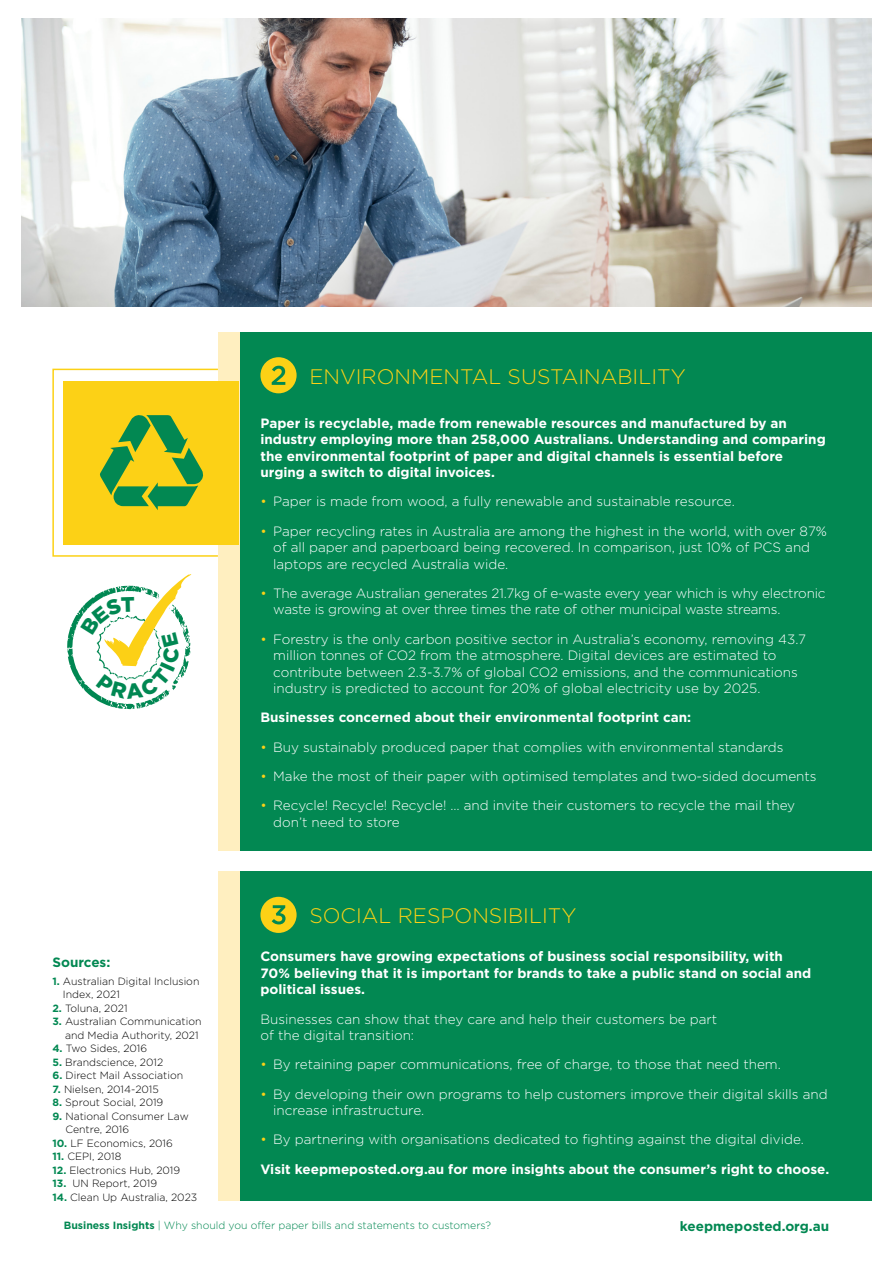
<style>
.page{position:relative;width:893px;height:1263px;background:#fff}
.page>*{position:absolute;margin:0;border:0;box-sizing:border-box;transform-origin:0 0}
.t1{font:300 21px "Gotham";color:#fcd116}
.t2{font:300 13.5px/16.5px "Gotham";color:#fff}
.t3{font:700 13.5px/16.5px "Gotham";color:#fff}
.t4{font:700 13.5px "Gotham";color:#028852}
.t5{font:300 10.5px/13.5px "Gotham";color:#000}
.t6{font:300 10.5px "Gotham";color:#028852}
.s1{color:#fcd116}
.s2{font-weight:700;color:#028852}
.s3{font-weight:700}
</style>
<div class="page">
<img style="left:21px;top:18px;width:851px;height:288px">
<div style="left:239px;top:332px;width:633px;height:518px;background:#028852"></div>
<div style="left:239px;top:871px;width:633px;height:330px;background:#028852"></div>
<div style="left:260px;top:357px;width:37px;height:36px;background:#fcd116;border-radius:50%"></div>
<svg style="left:272px;top:366px;width:13px;height:19px"></svg>
<div style="left:218px;top:332px;width:21px;height:518px;background:#ffefc0"></div>
<div style="left:218px;top:871px;width:21px;height:330px;background:#ffefc0"></div>
<div style="left:64px;top:381px;width:175px;height:164px;background:#fcd116"></div>
<svg style="left:100px;top:415px;width:103px;height:95px"></svg>
<div style="left:52px;top:369px;width:167px;height:188px;border:2px solid #fcd116"></div>
<div style="left:260px;top:897px;width:37px;height:36px;background:#fcd116;border-radius:50%"></div>
<svg style="left:272px;top:905px;width:14px;height:19px"></svg>
<svg style="left:67px;top:574px;width:124px;height:135px"></svg>
<h1 class="t1" style="left:309px;top:363px;width:378px">ENVIRONMENTAL SUSTAINABILITY</h1>
<p class="t3" style="left:260px;top:414px;width:567px">Paper is recyclable, made from renewable resources and manufactured by an industry employing more than 258,000 Australians. Understanding and comparing the environmental footprint of paper and digital channels is essential before urging a switch to digital invoices.</p>
<p class="t2" style="left:260px;top:493px;width:476px"><span class="s1">•</span> Paper is made from wood, a fully renewable and sustainable resource.</p>
<p class="t2" style="left:273px;top:522px;width:555px;text-indent:-13px"><span class="s1">•</span> Paper recycling rates in Australia are among the highest in the world, with over 87% of all paper and paperboard being recovered. In comparison, just 10% of PCS and laptops are recycled Australia wide.</p>
<p class="t2" style="left:273px;top:584px;width:554px;text-indent:-13px"><span class="s1">•</span> The average Australian generates 21.7kg of e-waste every year which is why electronic waste is growing at over three times the rate of other municipal waste streams.</p>
<p class="t2" style="left:273px;top:630px;width:534px;text-indent:-13px"><span class="s1">•</span> Forestry is the only carbon positive sector in Australia’s economy, removing 43.7 million tonnes of CO2 from the atmosphere. Digital devices are estimated to contribute between 2.3-3.7% of global CO2 emissions, and the communications industry is predicted to account for 20% of global electricity use by 2025.</p>
<p class="t3" style="left:260px;top:709px;width:432px">Businesses concerned about their environmental footprint can:</p>
<p class="t2" style="left:260px;top:738px;width:524px"><span class="s1">•</span> Buy sustainably produced paper that complies with environmental standards</p>
<p class="t2" style="left:260px;top:767px;width:558px"><span class="s1">•</span> Make the most of their paper with optimised templates and two-sided documents</p>
<p class="t2" style="left:273px;top:797px;width:523px;text-indent:-13px"><span class="s1">•</span> Recycle! Recycle! Recycle! … and invite their customers to recycle the mail they don’t need to store</p>
<p class="t4" style="left:52px;top:953px;width:60px">Sources:</p>
<p class="t5" style="left:63px;top:974px;width:138px;text-indent:-11px"><span class="s2">1.</span> Australian Digital Inclusion<br>Index, 2021</p>
<p class="t5" style="left:52px;top:1001px;width:77px"><span class="s2">2.</span> Toluna, 2021</p>
<p class="t5" style="left:52px;top:1015px;width:151px;text-align:right"><span class="s2">3.</span> Australian Communication and Media Authority, 2021</p>
<p class="t5" style="left:52px;top:1042px;width:96px"><span class="s2">4.</span> Two Sides, 2016</p>
<p class="t5" style="left:52px;top:1055px;width:112px"><span class="s2">5.</span> Brandscience, 2012</p>
<p class="t5" style="left:52px;top:1069px;width:132px"><span class="s2">6.</span> Direct Mail Association</p>
<p class="t5" style="left:52px;top:1082px;width:108px"><span class="s2">7.</span> Nielsen, 2014-2015</p>
<p class="t5" style="left:52px;top:1096px;width:112px"><span class="s2">8.</span> Sprout Social, 2019</p>
<p class="t5" style="left:65px;top:1109px;width:125px;text-indent:-13px"><span class="s2">9.</span> National Consumer Law<br>Centre, 2016</p>
<p class="t5" style="left:52px;top:1136px;width:122px"><span class="s2">10.</span> LF Economics, 2016</p>
<p class="t5" style="left:52px;top:1150px;width:70px"><span class="s2">11.</span> CEPI, 2018</p>
<p class="t5" style="left:52px;top:1163px;width:129px"><span class="s2">12.</span> Electronics Hub, 2019</p>
<p class="t5" style="left:52px;top:1177px;width:106px"><span class="s2">13.</span> UN Report, 2019</p>
<p class="t5" style="left:52px;top:1190px;width:146px"><span class="s2">14.</span> Clean Up Australia, 2023</p>
<h1 class="t1" style="left:309px;top:902px;width:269px">SOCIAL RESPONSIBILITY</h1>
<p class="t3" style="left:260px;top:948px;width:552px">Consumers have growing expectations of business social responsibility, with<br>70% believing that it is important for brands to take a public stand on social and political issues.</p>
<p class="t2" style="left:260px;top:1010px;width:458px">Businesses can show that they care and help their customers be part of the digital transition:</p>
<p class="t2" style="left:260px;top:1056px;width:522px"><span class="s1">•</span> By retaining paper communications, free of charge, to those that need them.</p>
<p class="t2" style="left:273px;top:1085px;width:556px;text-indent:-13px"><span class="s1">•</span> By developing their own programs to help customers improve their digital skills and increase infrastructure.</p>
<p class="t2" style="left:260px;top:1125px;width:570px;line-height:29.2px"><span class="s1">•</span> By partnering with organisations dedicated to fighting against the digital divide.<br><span class="s3">Visit keepmeposted.org.au for more insights about the consumer’s right to choose.</span></p>
<p class="t6" style="left:64px;top:1218px;width:429px"><span class="s3">Business Insights</span> | Why should you offer paper bills and statements to customers?</p>
<p class="t4" style="left:680px;top:1217px;width:151px">keepmeposted.org.au</p>
</div>
